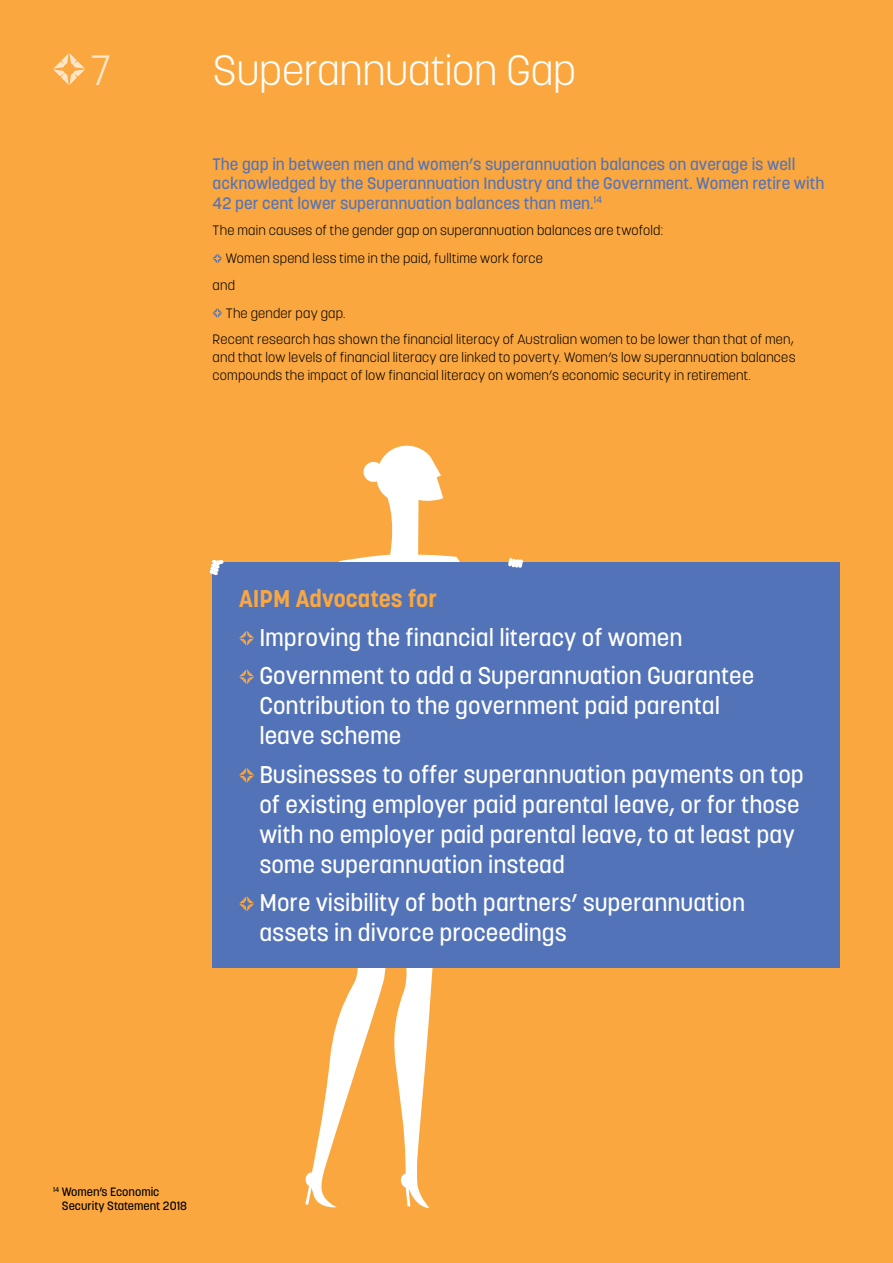
<style>
.page{position:relative;width:893px;height:1263px;background:#faa73f}
.page>*{position:absolute;margin:0;border:0;box-sizing:border-box;transform-origin:0 0}
.t1{font:300 42px "Korolev";letter-spacing:-.005em;color:#fff}
.t2{font:300 42px "Korolev";color:#ffe6c8}
.t3{font:500 24px/30px "Korolev";color:#fff}
.t4{font:700 24px "Korolev";color:#faa73f}
.t5{font:500 16.5px/19.5px "Korolev";color:#5373b8}
.t6{font:300 13.5px/28px "Korolev";letter-spacing:.015em;color:#000}
.t7{font:500 12px/13.5px "Korolev";color:#000}
</style>
<div class="page">
<svg style="left:213px;top:254px;width:9px;height:9px"></svg>
<svg style="left:213px;top:308px;width:9px;height:10px"></svg>
<div style="left:213px;top:562px;width:627px;height:406px;background:#5373b8"></div>
<svg style="left:210px;top:445px;width:314px;height:764px"></svg>
<svg style="left:53px;top:53px;width:32px;height:32px"></svg>
<h1 class="t2" style="left:90px;top:44px;width:22px">7</h1>
<h1 class="t1" style="left:213px;top:43px;width:365px">Superannuation Gap</h1>
<p class="t5" style="left:213px;top:154px;width:613px">The gap in between men and women’s superannuation balances on average is well acknowledged by the Superannuation Industry and the Government. Women retire with<br>42 per cent lower superannuation balances than men.<sup>14</sup></p>
<p class="t6" style="left:226px;top:216px;width:439px;text-indent:-13px">The main causes of the gender gap on superannuation balances are twofold:<br>Women spend less time in the paid, fulltime work force</p>
<p class="t6" style="left:226px;top:271px;width:121px;text-indent:-13px">and<br>The gender pay gap.</p>
<p class="t6" style="left:213px;top:330px;width:584px;line-height:18px">Recent research has shown the financial literacy of Australian women to be lower than that of men, and that low levels of financial literacy are linked to poverty. Women’s low superannuation balances compounds the impact of low financial literacy on women’s economic security in retirement.</p>
<h2 class="t4" style="left:239px;top:584px;width:199px">AIPM Advocates for</h2>
<h2 class="t3" style="left:259px;top:618px;width:496px;line-height:38.5px">Improving the financial literacy of women<br>Government to add a Superannuation Guarantee</h2>
<h2 class="t3" style="left:259px;top:691px;width:462px">Contribution to the government paid parental leave scheme</h2>
<h2 class="t3" style="left:259px;top:759px;width:546px">Businesses to offer superannuation payments on top of existing employer paid parental leave, or for those with no employer paid parental leave, to at least pay some superannuation instead</h2>
<h2 class="t3" style="left:259px;top:888px;width:487px">More visibility of both partners’ superannuation assets in divorce proceedings</h2>
<p class="t7" style="left:62px;top:1185px;width:127px;text-indent:-9px"><sup>14</sup> Women’s Economic<br>Security Statement 2018</p>
</div>
